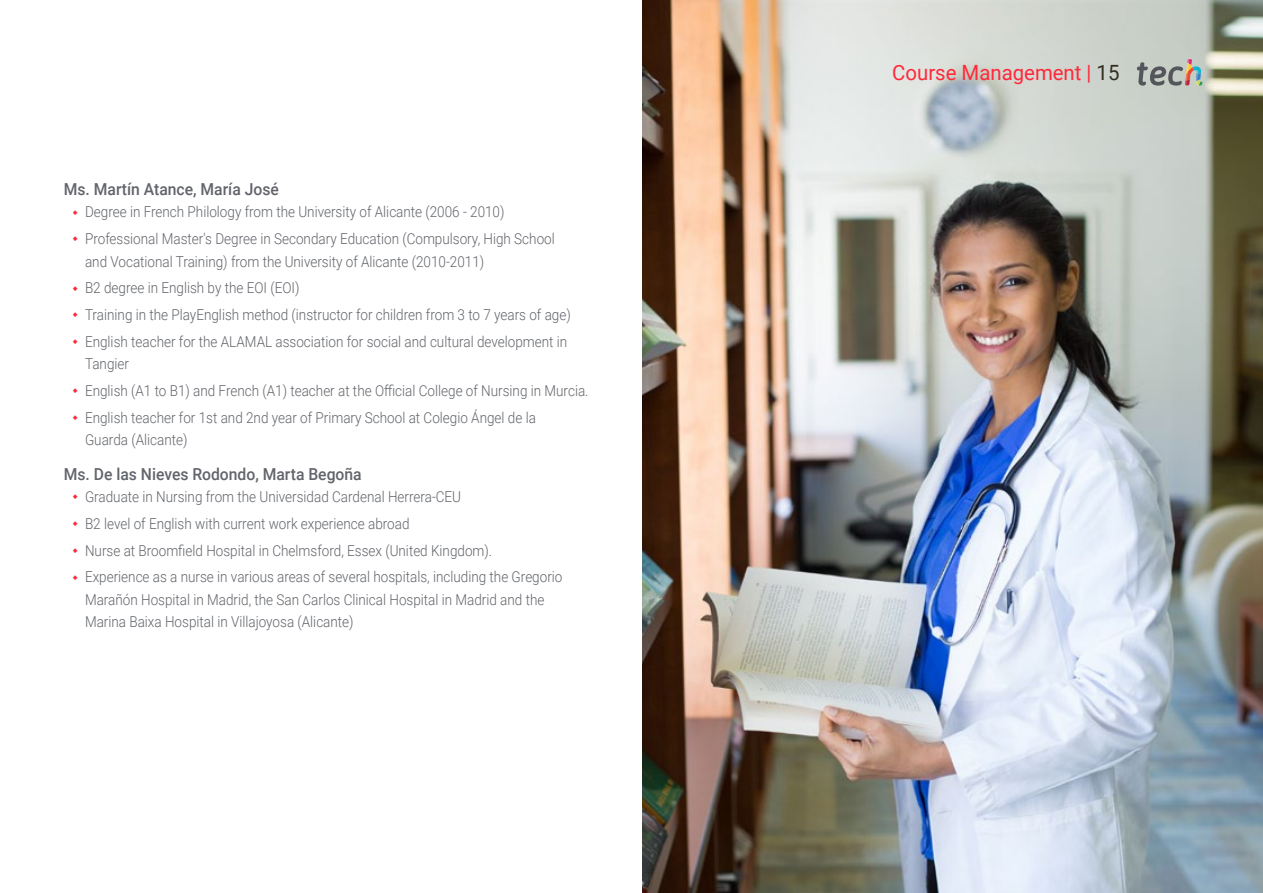
<style>
.page{position:relative;width:1263px;height:893px;background:#fff}
.page>*{position:absolute;margin:0;border:0;box-sizing:border-box;transform-origin:0 0}
.t1{font:21px "Roboto";color:#ff293a}
.t2{font:500 16.5px "Roboto";color:#61646a;scale:.95 1}
.t3{font:300 15px/26.7px "Roboto";color:#61646a;scale:.9 1}
.s1{color:#312e20}
</style>
<div class="page">
<img style="left:642px;top:0;width:621px;height:893px">
<svg style="left:1137px;top:59px;width:65px;height:27px;background:#a5a6a1"></svg>
<p class="t2" style="left:64px;top:178px;width:228px">Ms. Martín Atance, María José</p>
<p class="t3" style="left:85px;top:198px;width:523px">Degree in French Philology from the University of Alicante (2006 - 2010)<br>Professional Master's Degree in Secondary Education (Compulsory, High School</p>
<p class="t3" style="left:85px;top:247px;width:541px">and Vocational Training) from the University of Alicante (2010-2011)<br>B2 degree in English by the EOI (EOI)<br>Training in the PlayEnglish method (instructor for children from 3 to 7 years of age)<br>English teacher for the ALAMAL association for social and cultural development in</p>
<p class="t3" style="left:85px;top:350px;width:561px">Tangier<br>English (A1 to B1) and French (A1) teacher at the Official College of Nursing in Murcia.<br>English teacher for 1st and 2nd year of Primary School at Colegio Ángel de la</p>
<p class="t3" style="left:85px;top:426px;width:115px">Guarda (Alicante)</p>
<p class="t2" style="left:64px;top:462px;width:315px">Ms. De las Nieves Rodondo, Marta Begoña</p>
<p class="t3" style="left:85px;top:483px;width:532px">Graduate in Nursing from the Universidad Cardenal Herrera-CEU<br>B2 level of English with current work experience abroad<br>Nurse at Broomfield Hospital in Chelmsford, Essex (United Kingdom).<br>Experience as a nurse in various areas of several hospitals, including the Gregorio</p>
<p class="t3" style="left:85px;top:588px;width:512px;line-height:22.5px">Marañón Hospital in Madrid, the San Carlos Clinical Hospital in Madrid and the<br>Marina Baixa Hospital in Villajoyosa (Alicante)</p>
<h1 class="t1" style="left:892px;top:57px;width:229px">Course Management | <span class="s1">15</span></h1>
</div>
